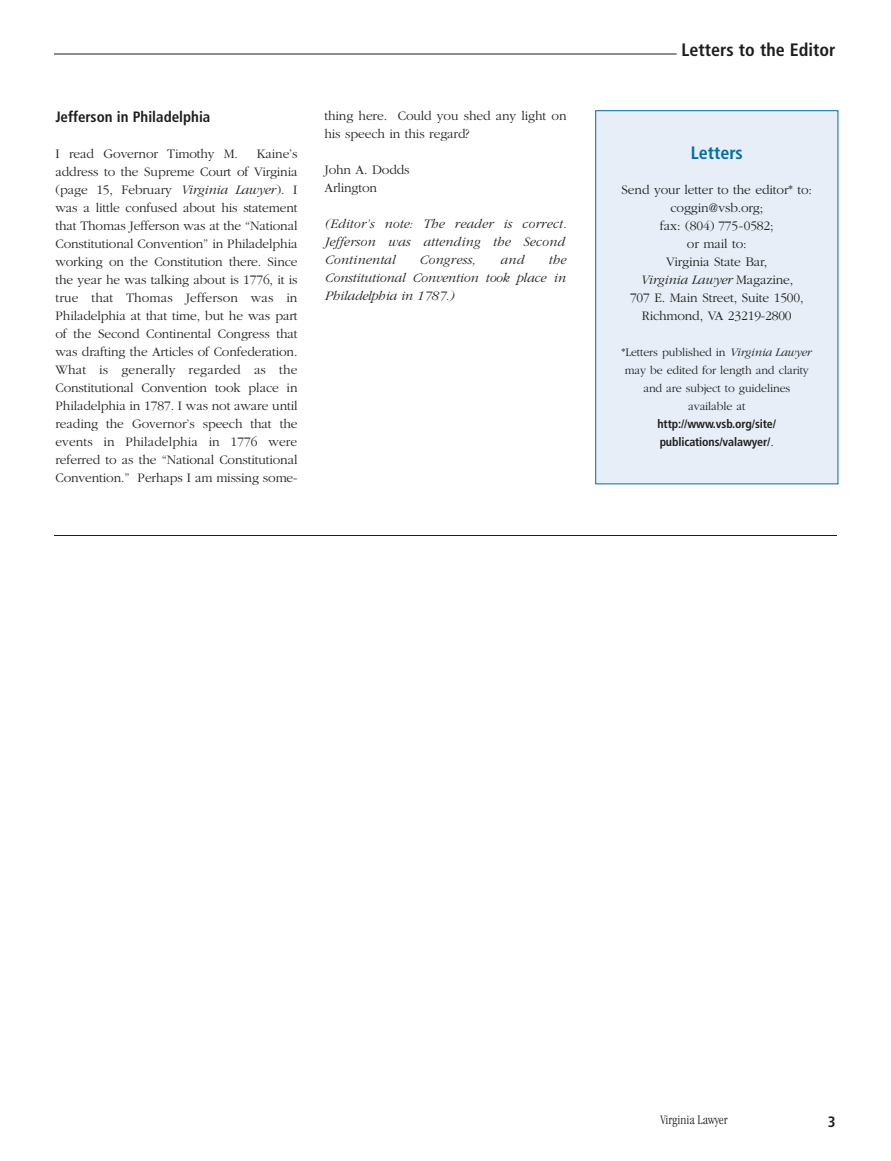
<style>
.page{position:relative;width:891px;height:1161px;background:#fff}
.page>*{position:absolute;margin:0;border:0;box-sizing:border-box;transform-origin:0 0}
.t1{font:700 condensed 18px "Frutiger";color:#1d1d1b}
.t2{font:700 condensed 18px "Frutiger";color:#006eab}
.t3{font:700 condensed 15px "Frutiger";color:#1d1d1b}
.t4{font:300 13.5px/18px "Garamond";letter-spacing:-.01em;color:#1d1d1b}
.t5{font:italic 300 13.5px/18px "Garamond";letter-spacing:.01em;color:#1d1d1b}
.t6{font:300 condensed 13.5px "Garamond";color:#1d1d1b}
.t7{font:300 12px/18px "Garamond";letter-spacing:-.01em;color:#1d1d1b;text-align:center}
.t8{font:700 condensed 12px/18px "Frutiger";letter-spacing:-.01em;color:#1d1d1b}
.s1{font-style:italic}
.s2{font-family:"Garamond";font-weight:300;font-stretch:normal;font-size:13.5px}
</style>
<div class="page">
<svg style="left:54px;top:53px;width:785px;height:483px"></svg>
<p class="t3" style="left:56px;top:111px;width:156px">Jefferson in Philadelphia</p>
<p class="t4" style="left:56px;top:144px;width:184px">I read Governor Timothy M.</p>
<p class="t4" style="left:55px;top:144px;width:244px;text-align:justify;text-indent:201px">Kaine’s address to the Supreme Court of Virginia (page 15, February <span class="s1">Virginia Lawyer</span>). I was a little confused about his statement that Thomas Jefferson was at the “National Constitutional Convention” in Philadelphia working on the Constitution there. Since the year he was talking about is 1776, it is true that Thomas Jefferson was in Philadelphia at that time, but he was part of the Second Continental Congress that was drafting the Articles of Confederation.<br>What is generally regarded as the Constitutional Convention took place in Philadelphia in 1787. I was not aware until reading the Governor’s speech that the events in Philadelphia in 1776 were referred to as the “National Constitutional Convention.” Perhaps I am missing some-</p>
<p class="t4" style="left:325px;top:106px;width:244px">thing here. Could you shed any light on his speech in this regard?</p>
<p class="t4" style="left:325px;top:160px;width:87px">John A. Dodds<br>Arlington</p>
<p class="t5" style="left:324px;top:214px;width:243px">(Editor’s note: The reader is correct.<br>Jefferson was attending the Second<br>Continental</p>
<p class="t5" style="left:324px;top:250px;width:243px;text-align:justify;text-indent:224px">the Constitutional Convention took place in Philadelphia in 1787.)</p>
<p class="t5" style="left:419px;top:250px;width:58px">Congress,</p>
<p class="t5" style="left:500px;top:250px;width:25px">and</p>
<h1 class="t1" style="left:682px;top:42px;width:155px">Letters to the Editor</h1>
<h1 class="t2" style="left:691px;top:146px;width:54px">Letters</h1>
<p class="t4" style="left:622px;top:180px;width:192px;text-align:center">Send your letter to the editor* to: coggin@vsb.org;<br>fax: (804) 775-0582;<br>or mail to:<br>Virginia State Bar,<br><span class="s1">Virginia Lawyer</span> Magazine,<br>707 E. Main Street, Suite 1500,<br>Richmond, VA 23219-2800</p>
<p class="t7" style="left:621px;top:343px;width:191px">*Letters published in <span class="s1">Virginia Lawyer </span>may be edited for length and clarity and are subject to guidelines available at</p>
<p class="t8" style="left:658px;top:416px;width:120px">http://www.vsb.org/site/ publications/valawyer/<span class="s2">.</span></p>
<p class="t6" style="left:660px;top:1115px;width:69px">Virginia Lawyer</p>
<p class="t3" style="left:828px;top:1116px;width:9px">3</p>
</div>
